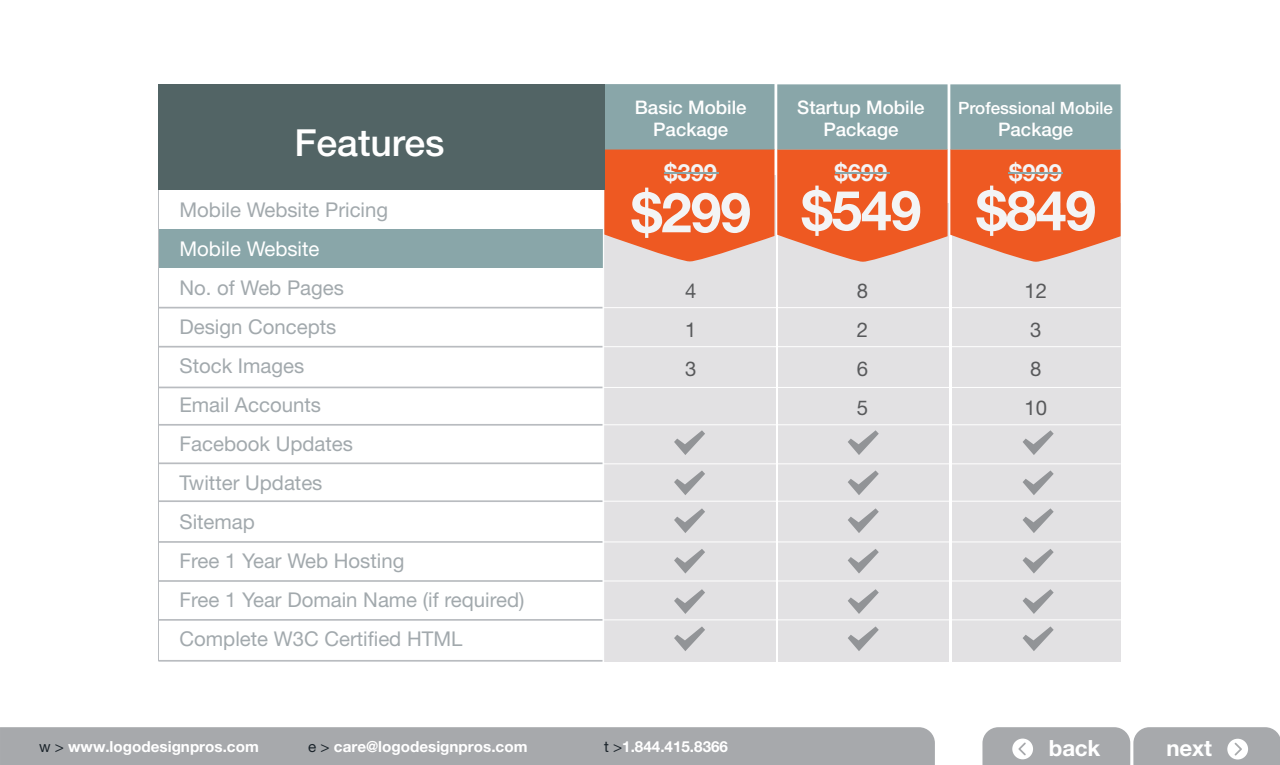
<style>
.page{position:relative;width:1280px;height:765px;background:#fff}
.page>*{position:absolute;margin:0;border:0;box-sizing:border-box;transform-origin:0 0}
.t1{font:700 55.25px "Helvetica Neue";letter-spacing:-.02em;color:#f3f4f5}
.t2{font:500 37.38px "Helvetica Neue";color:#fff}
.t3{font:700 23.75px "Helvetica Neue";color:#f3f4f5}
.t4{font:700 22.38px "Helvetica Neue";letter-spacing:-.01em;color:#fff}
.t5{font:20.38px/39px "Helvetica Neue";color:#a2a9ad}
.t6{font:20.38px/39px "Helvetica Neue";color:#58595b;text-align:justify}
.t7{font:20.38px "Helvetica Neue";color:#fff}
.t8{font:500 18.62px "Helvetica Neue";color:#fff}
.t9{font:500 17px "Helvetica Neue";color:#fff}
.t10{font:700 15.25px "Helvetica Neue";color:#fff}
.s1{font-weight:400;color:#1b242b}
</style>
<div class="page">
<div style="left:779px;top:203px;width:170px;height:459px;background:#e2e1e3"></div>
<div style="left:952px;top:203px;width:169px;height:459px;background:#e2e1e3"></div>
<div style="left:159px;top:229px;width:444px;height:39px;background:#89a6a9"></div>
<div style="left:604px;top:175px;width:172px;height:487px;background:#e2e1e3"></div>
<svg style="left:604px;top:149px;width:517px;height:113px;background:#ec6a3a"></svg>
<div style="left:604px;top:84px;width:170px;height:66px;background:#89a6a9"></div>
<div style="left:777px;top:84px;width:171px;height:66px;background:#89a6a9"></div>
<div style="left:950px;top:84px;width:171px;height:66px;background:#89a6a9"></div>
<hr style="left:602px;top:307px;width:519px;height:1px;background:#fff">
<hr style="left:602px;top:346px;width:519px;height:1px;background:#fff">
<hr style="left:602px;top:387px;width:519px;height:1px;background:#fff">
<hr style="left:602px;top:424px;width:519px;height:1px;background:#fff">
<hr style="left:602px;top:463px;width:519px;height:1px;background:#fff">
<hr style="left:602px;top:501px;width:519px;height:1px;background:#fff">
<hr style="left:602px;top:541px;width:520px;height:1px;background:#fff">
<hr style="left:602px;top:581px;width:520px;height:1px;background:#fff">
<hr style="left:158px;top:307px;width:445px;height:1px;background:#b9bcc0">
<hr style="left:158px;top:346px;width:445px;height:2px;background:#b9bcc0">
<hr style="left:158px;top:387px;width:445px;height:1px;background:#b9bcc0">
<hr style="left:158px;top:424px;width:445px;height:2px;background:#b9bcc0">
<hr style="left:158px;top:580px;width:445px;height:2px;background:#b9bcc0">
<hr style="left:158px;top:541px;width:445px;height:2px;background:#b9bcc0">
<hr style="left:158px;top:500px;width:445px;height:2px;background:#b9bcc0">
<hr style="left:158px;top:462px;width:445px;height:2px;background:#b9bcc0">
<hr style="left:158px;top:660px;width:445px;height:2px;background:#b9bcc0">
<hr style="left:602px;top:619px;width:520px;height:1px;background:#fff">
<hr style="left:158px;top:619px;width:445px;height:2px;background:#b9bcc0">
<div style="left:158px;top:84px;width:447px;height:106px;background:#526465"></div>
<svg style="left:674px;top:430px;width:31px;height:25px"></svg>
<svg style="left:674px;top:470px;width:31px;height:25px"></svg>
<svg style="left:674px;top:508px;width:31px;height:25px"></svg>
<svg style="left:674px;top:549px;width:31px;height:25px"></svg>
<svg style="left:674px;top:589px;width:31px;height:25px"></svg>
<svg style="left:674px;top:626px;width:31px;height:25px"></svg>
<svg style="left:848px;top:430px;width:31px;height:25px"></svg>
<svg style="left:848px;top:470px;width:31px;height:25px"></svg>
<svg style="left:848px;top:508px;width:31px;height:25px"></svg>
<svg style="left:848px;top:549px;width:31px;height:25px"></svg>
<svg style="left:848px;top:589px;width:31px;height:25px"></svg>
<svg style="left:848px;top:626px;width:31px;height:25px"></svg>
<svg style="left:1023px;top:430px;width:31px;height:25px"></svg>
<svg style="left:1023px;top:470px;width:31px;height:25px"></svg>
<svg style="left:1023px;top:508px;width:31px;height:25px"></svg>
<svg style="left:1023px;top:549px;width:31px;height:25px"></svg>
<svg style="left:1023px;top:589px;width:31px;height:25px"></svg>
<svg style="left:1023px;top:626px;width:31px;height:25px"></svg>
<hr style="left:664px;top:173px;width:55px;height:1px;background:#89a6a9">
<hr style="left:835px;top:173px;width:55px;height:1px;background:#89a6a9">
<hr style="left:1008px;top:173px;width:55px;height:1px;background:#89a6a9">
<hr style="left:158px;top:190px;width:1px;height:471px;background:#b9bcc0">
<div style="left:0;top:727px;width:935px;height:38px;background:#a7a9ac"></div>
<svg style="left:982px;top:727px;width:298px;height:38px;background:#afb0b3"></svg>
<h2 class="t2" style="left:294px;top:120px;width:152px">Features</h2>
<p class="t5" style="left:180px;top:190px;width:210px">Mobile Website Pricing</p>
<p class="t7" style="left:180px;top:236px;width:141px">Mobile Website</p>
<p class="t5" style="left:180px;top:268px;width:346px">No. of Web Pages<br>Design Concepts<br>Stock Images<br>Email Accounts<br>Facebook Updates<br>Twitter Updates<br>Sitemap<br>Free 1 Year Web Hosting<br>Free 1 Year Domain Name (if required)<br>Complete W3C Certified HTML</p>
<p class="t8" style="left:635px;top:96px;width:113px">Basic Mobile</p>
<p class="t8" style="left:797px;top:96px;width:129px">Startup Mobile</p>
<p class="t9" style="left:958px;top:98px;width:156px">Professional Mobile</p>
<p class="t8" style="left:653px;top:118px;width:77px">Package</p>
<p class="t8" style="left:823px;top:118px;width:77px">Package</p>
<p class="t8" style="left:998px;top:118px;width:77px">Package</p>
<p class="t3" style="left:664px;top:158px;width:54px">$399</p>
<h1 class="t1" style="left:631px;top:178px;width:121px">$299</h1>
<p class="t3" style="left:835px;top:158px;width:54px">$699</p>
<h1 class="t1" style="left:802px;top:176px;width:121px">$549</h1>
<p class="t3" style="left:1009px;top:158px;width:54px">$999</p>
<h1 class="t1" style="left:976px;top:176px;width:121px">$849</h1>
<p class="t6" style="left:685px;top:271px;width:13px">4<br>1<br>3</p>
<p class="t6" style="left:857px;top:271px;width:13px">8<br>2<br>6<br>5</p>
<p class="t6" style="left:1024px;top:271px;width:24px;text-align:left">12<br>3<br>8<br>10</p>
<p class="t10" style="left:39px;top:737px;width:221px"><span class="s1">w &gt;</span> www.logodesignpros.com</p>
<p class="t10" style="left:308px;top:737px;width:221px"><span class="s1">e &gt;</span> care@logodesignpros.com</p>
<p class="t10" style="left:604px;top:737px;width:126px"><span class="s1">t &gt;</span>1.844.415.8366</p>
<p class="t4" style="left:1049px;top:734px;width:53px">back</p>
<p class="t4" style="left:1167px;top:734px;width:47px">next</p>
</div>
